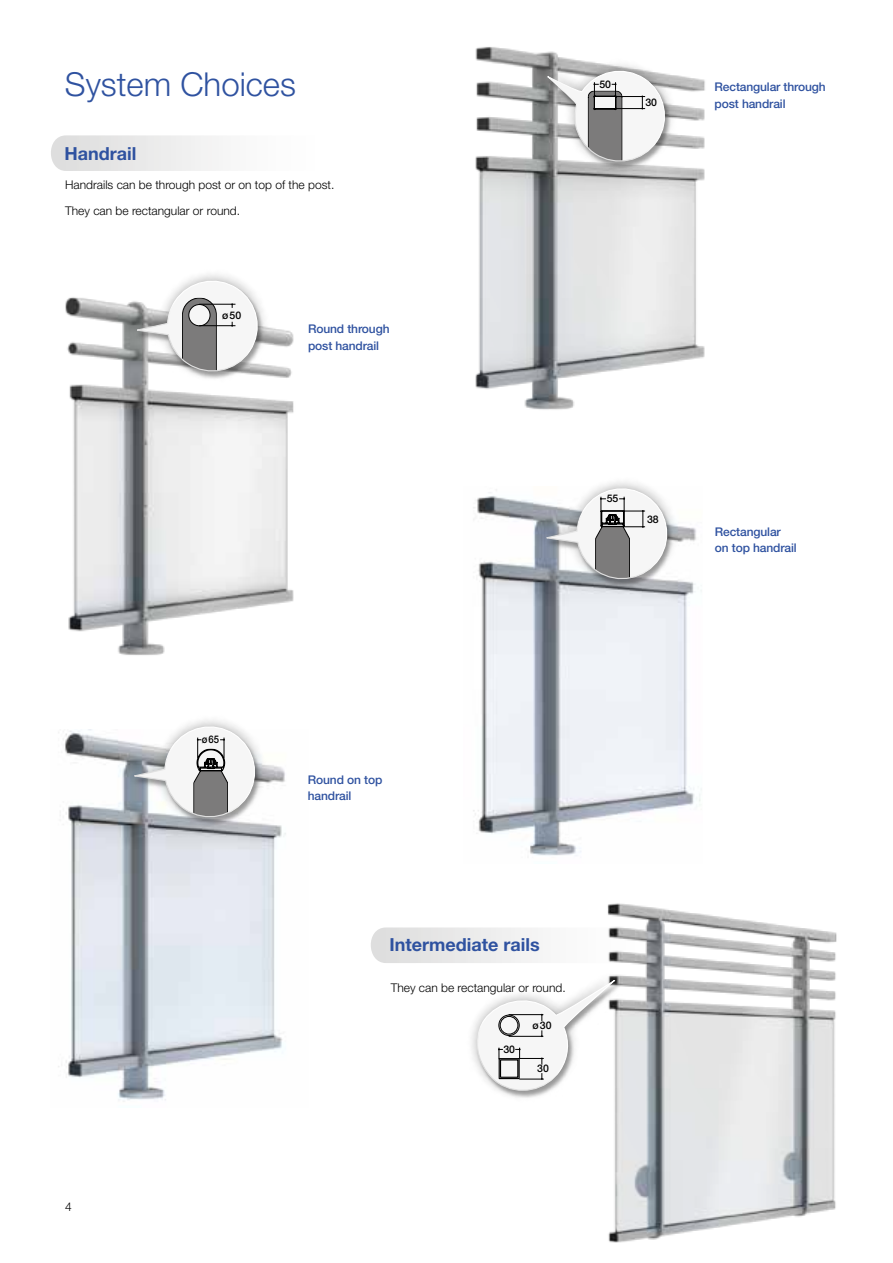
<style>
.page{position:relative;width:893px;height:1263px;background:#fff}
.page>*{position:absolute;margin:0;border:0;box-sizing:border-box;transform-origin:0 0}
.t1{font:300 33px "Helvetica Neue LT Pro";color:#2f52a0}
.t2{font:700 18px "Helvetica Neue LT Pro";color:#2f52a0}
.t3{font:300 12px/25.3px "Helvetica Neue LT Pro";color:#000}
.t4{font:500 12px/16.5px "Helvetica Neue LT Pro";letter-spacing:-.01em;color:#2f52a0}
.t5{font:500 10.5px "Helvetica Neue LT Pro";letter-spacing:-.01em;color:#000}
.t6{font:500 10.5px "Helvetica Neue LT Pro";letter-spacing:-.01em;color:#000;scale:.91 1}
</style>
<div class="page">
<img style="left:65px;top:297px;width:229px;height:358px">
<img style="left:475px;top:47px;width:230px;height:363px">
<img style="left:473px;top:489px;width:229px;height:367px">
<svg style="left:51px;top:135px;width:168px;height:36px"></svg>
<img style="left:58px;top:729px;width:225px;height:373px">
<svg style="left:530px;top:482px;width:172px;height:132px"></svg>
<svg style="left:118px;top:720px;width:168px;height:132px"></svg>
<svg style="left:510px;top:47px;width:189px;height:149px"></svg>
<hr style="left:615px;top:108px;width:30px;height:1px;background:#000">
<svg style="left:120px;top:274px;width:172px;height:132px"></svg>
<hr style="left:199px;top:304px;width:36px;height:1px;background:#000">
<hr style="left:199px;top:325px;width:36px;height:1px;background:#000">
<img style="left:607px;top:903px;width:230px;height:340px">
<svg style="left:371px;top:916px;width:264px;height:209px"></svg>
<h1 class="t1" style="left:65px;top:64px;width:233px">System Choices</h1>
<h2 class="t2" style="left:65px;top:142px;width:73px">Handrail</h2>
<p class="t3" style="left:65px;top:172px;width:271px">Handrails can be through post or on top of the post.<br>They can be rectangular or round.</p>
<p class="t5" style="left:222px;top:309px;width:20px">ø50</p>
<p class="t4" style="left:308px;top:320px;width:83px">Round through post handrail</p>
<p class="t5" style="left:599px;top:78px;width:13px">50</p>
<p class="t5" style="left:646px;top:96px;width:13px">30</p>
<p class="t4" style="left:715px;top:79px;width:113px">Rectangular through post handrail</p>
<p class="t5" style="left:607px;top:492px;width:13px">55</p>
<p class="t5" style="left:647px;top:513px;width:13px">38</p>
<p class="t4" style="left:715px;top:523px;width:83px">Rectangular on top handrail</p>
<p class="t3" style="left:65px;top:1193px;width:8px">4</p>
<p class="t6" style="left:202px;top:733px;width:20px">ø65</p>
<p class="t4" style="left:308px;top:771px;width:76px">Round on top handrail</p>
<h2 class="t2" style="left:389px;top:933px;width:152px">Intermediate rails</h2>
<p class="t3" style="left:391px;top:975px;width:176px">They can be rectangular or round.</p>
<p class="t5" style="left:503px;top:1043px;width:13px">30</p>
<p class="t5" style="left:533px;top:1019px;width:20px">ø30</p>
<p class="t5" style="left:537px;top:1062px;width:13px">30</p>
</div>
